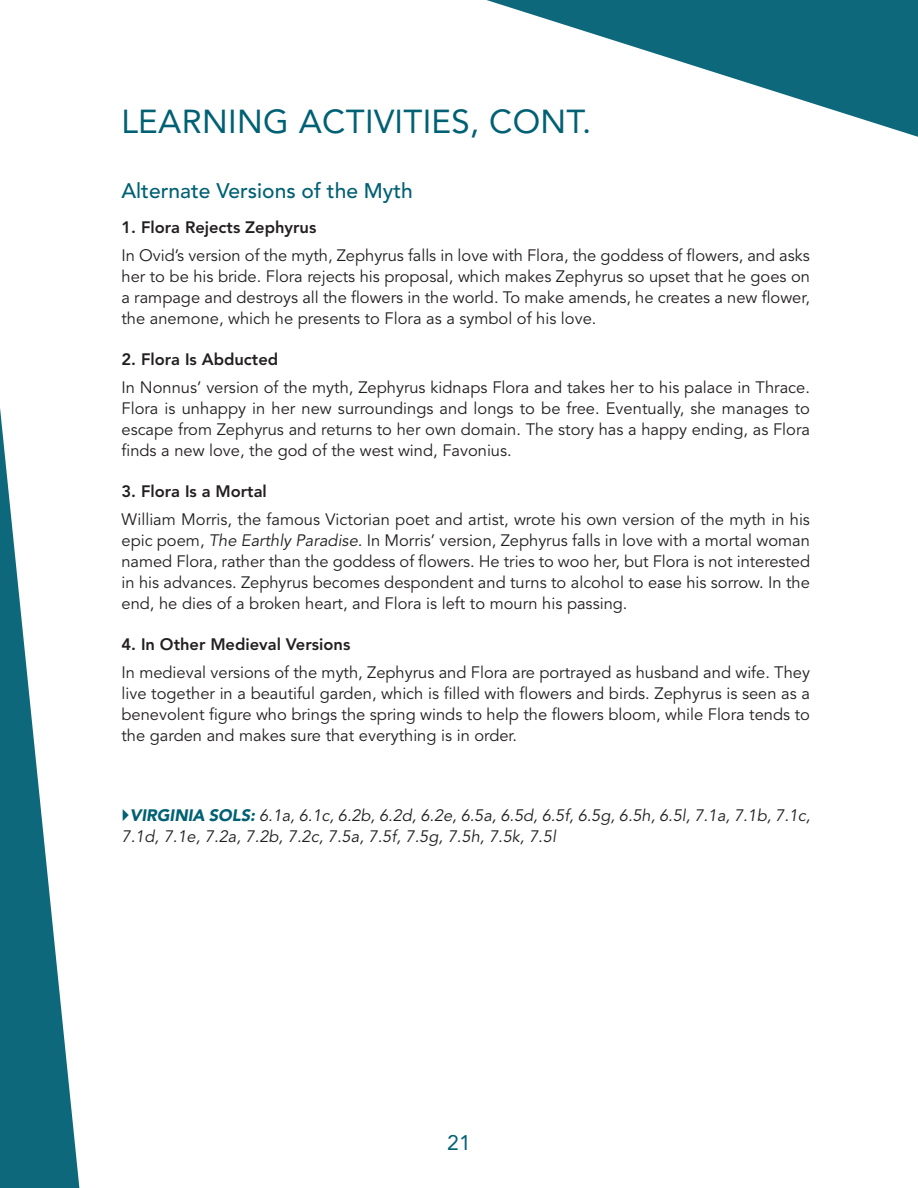
<style>
.page{position:relative;width:918px;height:1188px;background:#fff}
.page>*{position:absolute;margin:0;border:0;box-sizing:border-box;transform-origin:0 0}
.t1{font:33px "Avenir LT Std";letter-spacing:.01em;color:#006074}
.Date{font:500 21px "Avenir LT Std";color:#006074}
.t2{font:21px "Avenir LT Std";color:#006074}
.t3{font:16.5px/21px "Avenir LT Std";color:#231f20;text-align:justify}
.t4{font:italic 16.5px/21px "Avenir LT Std";letter-spacing:-.005em;color:#231f20}
.t5{font:800 16.5px "Avenir LT Std";color:#231f20}
.s1{font-style:italic}
.s2{font-weight:900;color:#006074}
</style>
<div class="page">
<svg style="left:486px;top:0;width:432px;height:137px"></svg>
<svg style="left:0;top:408px;width:80px;height:780px;fill:#0d687b"></svg>
<p class="t1" style="left:122px;top:102px;width:471px">LEARNING ACTIVITIES, CONT.</p>
<p class="Date" style="left:122px;top:179px;width:293px">Alternate Versions of the Myth</p>
<p class="t5" style="left:122px;top:217px;width:196px">1. Flora Rejects Zephyrus</p>
<p class="t3" style="left:122px;top:245px;width:690px">In Ovid’s version of the myth, Zephyrus falls in love with Flora, the goddess of flowers, and asks her to be his bride. Flora rejects his proposal, which makes Zephyrus so upset that he goes on a rampage and destroys all the flowers in the world. To make amends, he creates a new flower, the anemone, which he presents to Flora as a symbol of his love.</p>
<p class="t5" style="left:122px;top:349px;width:158px">2. Flora Is Abducted</p>
<p class="t3" style="left:122px;top:377px;width:690px">In Nonnus’ version of the myth, Zephyrus kidnaps Flora and takes her to his palace in Thrace.<br>Flora is unhappy in her new surroundings and longs to be free. Eventually, she manages to escape from Zephyrus and returns to her own domain. The story has a happy ending, as Flora finds a new love, the god of the west wind, Favonius.</p>
<p class="t5" style="left:122px;top:481px;width:147px">3. Flora Is a Mortal</p>
<p class="t3" style="left:122px;top:509px;width:690px">William Morris, the famous Victorian poet and artist, wrote his own version of the myth in his epic poem, <span class="s1">The Earthly Paradise.</span> In Morris’ version, Zephyrus falls in love with a mortal woman named Flora, rather than the goddess of flowers. He tries to woo her, but Flora is not interested in his advances. Zephyrus becomes despondent and turns to alcohol to ease his sorrow. In the end, he dies of a broken heart, and Flora is left to mourn his passing.</p>
<p class="t5" style="left:122px;top:634px;width:230px">4. In Other Medieval Versions</p>
<p class="t3" style="left:122px;top:662px;width:690px">In medieval versions of the myth, Zephyrus and Flora are portrayed as husband and wife. They live together in a beautiful garden, which is filled with flowers and birds. Zephyrus is seen as a benevolent figure who brings the spring winds to help the flowers bloom, while Flora tends to the garden and makes sure that everything is in order.</p>
<p class="t4" style="left:122px;top:806px;width:690px;text-indent:8px"><span class="s2">VIRGINIA SOLS:</span> 6.1a, 6.1c, 6.2b, 6.2d, 6.2e, 6.5a, 6.5d, 6.5f, 6.5g, 6.5h, 6.5l, 7.1a, 7.1b, 7.1c,<br>7.1d, 7.1e, 7.2a, 7.2b, 7.2c, 7.5a, 7.5f, 7.5g, 7.5h, 7.5k, 7.5l</p>
<p class="t2" style="left:447px;top:1130px;width:25px">21</p>
</div>
